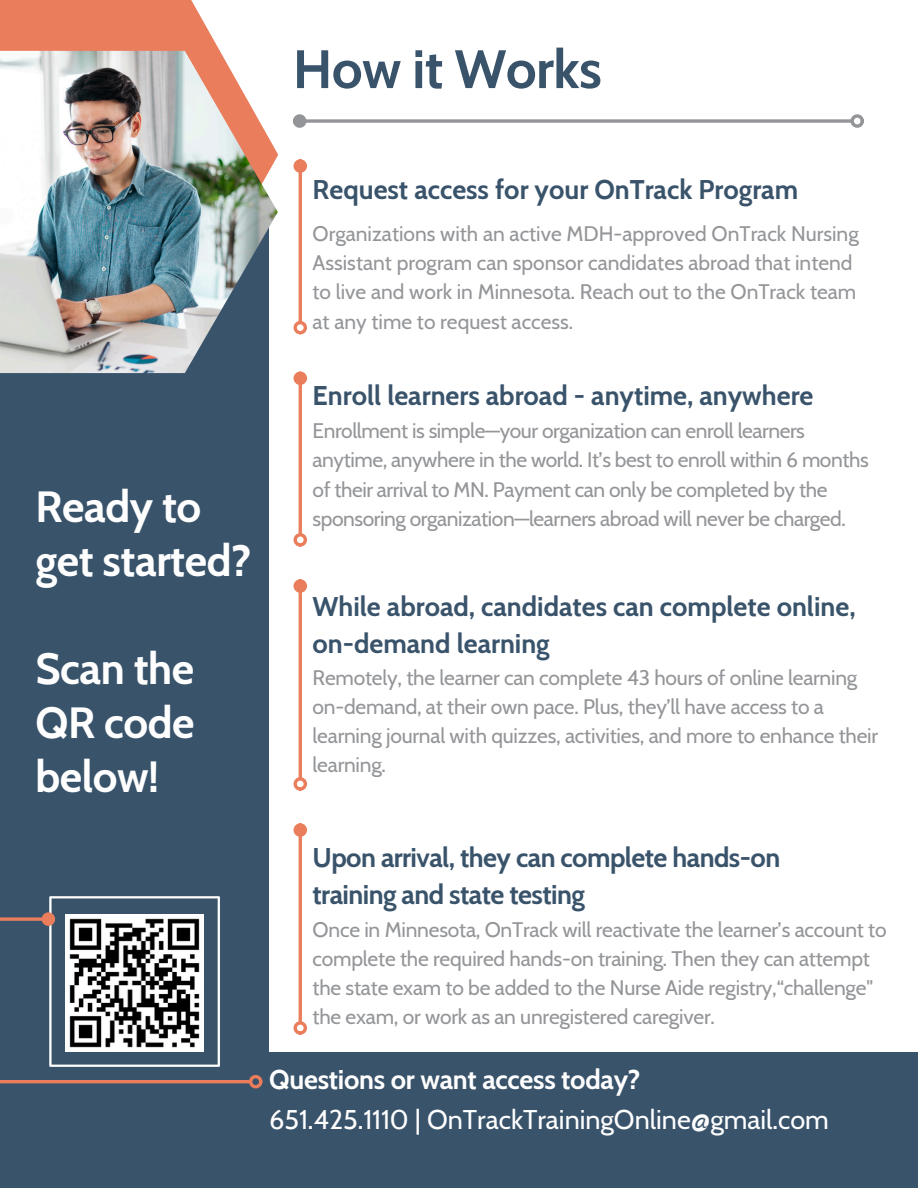
<style>
.page{position:relative;width:918px;height:1188px;background:#fff}
.page>*{position:absolute;margin:0;border:0;box-sizing:border-box;transform-origin:0 0}
.t1{font:700 54px "Cabin";letter-spacing:-.01em;color:#39536b}
.t2{font:700 43.5px/54px "Cabin";letter-spacing:-.01em;color:#fefefe}
.t3{font:700 27px/37.2px "Cabin";color:#39536b}
.t4{font:700 27px/37.2px "Cabin";letter-spacing:-.02em;color:#39536b}
.t5{font:27px "Cabin";color:#fefefe}
.t6{font:700 27px "Cabin";letter-spacing:-.01em;color:#fefefe}
.t7{font:21px/29.2px "Cabin";letter-spacing:-.01em;color:#939598}
</style>
<div class="page">
<div style="left:0;top:201px;width:269px;height:987px;background:#39536b"></div>
<div style="left:0;top:1052px;width:918px;height:136px;background:#39536b"></div>
<svg style="left:0;top:0;width:220px;height:51px;background:#eb8565"></svg>
<img style="left:0;top:51px;width:278px;height:322px">
<hr style="left:299px;top:172px;width:3px;height:150px;background:#ea7d5b">
<div style="left:294px;top:321px;width:13px;height:13px;border:3px solid #ea7d5b;border-radius:50%"></div>
<div style="left:295px;top:161px;width:10px;height:10px;background:#ea7d5b;border-radius:50%"></div>
<div style="left:294px;top:159px;width:13px;height:14px;border:3px solid #ea7d5b;border-radius:50%"></div>
<hr style="left:299px;top:384px;width:3px;height:150px;background:#ea7d5b">
<div style="left:294px;top:533px;width:13px;height:14px;border:3px solid #ea7d5b;border-radius:50%"></div>
<div style="left:295px;top:373px;width:10px;height:10px;background:#ea7d5b;border-radius:50%"></div>
<div style="left:294px;top:372px;width:13px;height:13px;border:3px solid #ea7d5b;border-radius:50%"></div>
<hr style="left:299px;top:592px;width:3px;height:186px;background:#ea7d5b">
<div style="left:294px;top:777px;width:13px;height:14px;border:3px solid #ea7d5b;border-radius:50%"></div>
<div style="left:295px;top:581px;width:10px;height:10px;background:#ea7d5b;border-radius:50%"></div>
<div style="left:294px;top:579px;width:13px;height:14px;border:3px solid #ea7d5b;border-radius:50%"></div>
<hr style="left:299px;top:836px;width:3px;height:186px;background:#ea7d5b">
<div style="left:294px;top:1021px;width:13px;height:14px;border:3px solid #ea7d5b;border-radius:50%"></div>
<div style="left:295px;top:825px;width:10px;height:10px;background:#ea7d5b;border-radius:50%"></div>
<div style="left:294px;top:823px;width:13px;height:14px;border:3px solid #ea7d5b;border-radius:50%"></div>
<svg style="left:306px;top:119px;width:544px;height:4px;background:#a3a4a7"></svg>
<div style="left:850px;top:114px;width:14px;height:14px;border:3px solid #939598;border-radius:50%"></div>
<div style="left:295px;top:116px;width:10px;height:10px;background:#939598;border-radius:50%"></div>
<div style="left:293px;top:114px;width:13px;height:14px;border:3px solid #939598;border-radius:50%"></div>
<svg style="left:49px;top:896px;width:171px;height:171px"></svg>
<svg style="left:0;top:1078px;width:263px;height:7px"></svg>
<div style="left:249px;top:1075px;width:13px;height:13px;border:3px solid #ea7d5b;border-radius:50%"></div>
<svg style="left:0;top:917px;width:42px;height:4px"></svg>
<div style="left:43px;top:914px;width:10px;height:10px;background:#ea7d5b;border-radius:50%"></div>
<div style="left:42px;top:912px;width:13px;height:14px;border:3px solid #ea7d5b;border-radius:50%"></div>
<img style="left:66px;top:914px;width:137px;height:137px">
<p class="t1" style="left:293px;top:36px;width:310px">How it Works</p>
<p class="t2" style="left:35px;top:479px;width:218px">Ready to get started?</p>
<p class="t2" style="left:35px;top:641px;width:161px;text-align:justify">Scan the QR code below!</p>
<p class="t3" style="left:313px;top:171px;width:487px">Request access for your OnTrack Program</p>
<p class="t7" style="left:313px;top:219px;width:548px">Organizations with an active MDH-approved OnTrack Nursing Assistant program can sponsor candidates abroad that intend to live and work in Minnesota. Reach out to the OnTrack team at any time to request access.</p>
<p class="t3" style="left:313px;top:376px;width:502px">Enroll learners abroad - anytime, anywhere</p>
<h3 class="t7" style="left:313px;top:416px;width:558px">Enrollment is simple—your organization can enroll learners anytime, anywhere in the world. It’s best to enroll within 6 months of their arrival to MN. Payment can only be completed by the sponsoring organization—learners abroad will never be charged.</h3>
<p class="t3" style="left:313px;top:587px;width:545px">While abroad, candidates can complete online, on-demand learning</p>
<p class="t7" style="left:313px;top:662px;width:567px">Remotely, the learner can complete 43 hours of online learning on-demand, at their own pace. Plus, they’ll have access to a learning journal with quizzes, activities, and more to enhance their learning.</p>
<p class="t4" style="left:313px;top:839px;width:469px">Upon arrival, they can complete hands-on training and state testing</p>
<h3 class="t7" style="left:313px;top:915px;width:576px">Once in Minnesota, OnTrack will reactivate the learner’s account to complete the required hands-on training. Then they can attempt the state exam to be added to the Nurse Aide registry,“challenge" the exam, or work as an unregistered caregiver.</h3>
<h2 class="t6" style="left:269px;top:1063px;width:373px">Questions or want access today?</h2>
<p class="t5" style="left:269px;top:1103px;width:561px">651.425.1110 | OnTrackTrainingOnline@gmail.com</p>
</div>
